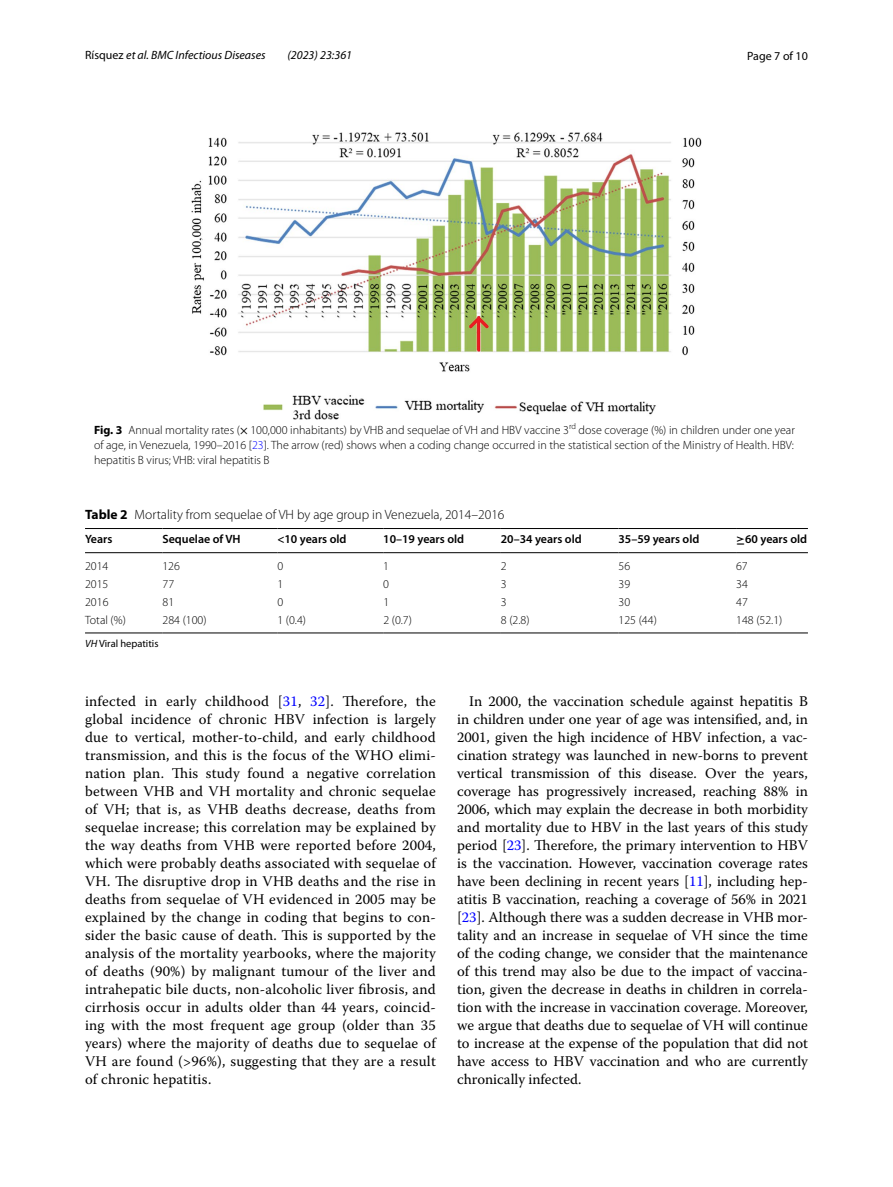
<style>
.page{position:relative;width:893px;height:1187px;background:#fff}
.page>*{position:absolute;margin:0;border:0;box-sizing:border-box;transform-origin:0 0}
.t1{font:14.7px/18px "Warnock Pro";letter-spacing:.01em;color:#000;text-align:justify}
.t2{font:300 13.5px "Myriad Pro";color:#000}
.t3{font:300 12px/15px "Myriad Pro";color:#000;text-align:justify}
.t4{font:600 12px "Myriad Pro";color:#000}
.t5{font:italic 12px "Myriad Pro";color:#000}
.t6{font:12px "Myriad Pro";color:#000}
.t7{font:10.5px "Myriad Pro";color:#000}
.s1{font-style:normal}
.s2{font-weight:700}
.s3{font-family:"STIX";font-weight:400}
.s4{color:#00f}
.s5{font-family:"SPSMTSYB Bold";font-weight:400}
.s6{font-style:italic}
</style>
<div class="page">
<img style="left:191px;top:133px;width:511px;height:286px">
<hr style="left:85px;top:528px;width:77px;height:1px;background:#000">
<hr style="left:85px;top:552px;width:77px;height:1px;background:#000">
<hr style="left:162px;top:528px;width:115px;height:1px;background:#000">
<hr style="left:162px;top:552px;width:115px;height:1px;background:#000">
<hr style="left:277px;top:528px;width:106px;height:1px;background:#000">
<hr style="left:277px;top:552px;width:106px;height:1px;background:#000">
<hr style="left:383px;top:528px;width:118px;height:1px;background:#000">
<hr style="left:383px;top:552px;width:118px;height:1px;background:#000">
<hr style="left:501px;top:528px;width:117px;height:1px;background:#000">
<hr style="left:501px;top:552px;width:117px;height:1px;background:#000">
<hr style="left:618px;top:528px;width:118px;height:1px;background:#000">
<hr style="left:618px;top:552px;width:118px;height:1px;background:#000">
<hr style="left:736px;top:528px;width:72px;height:1px;background:#000">
<hr style="left:736px;top:552px;width:72px;height:1px;background:#000">
<hr style="left:85px;top:632px;width:77px;height:1px;background:#000">
<hr style="left:162px;top:632px;width:115px;height:1px;background:#000">
<hr style="left:277px;top:632px;width:106px;height:1px;background:#000">
<hr style="left:383px;top:632px;width:118px;height:1px;background:#000">
<hr style="left:501px;top:632px;width:117px;height:1px;background:#000">
<hr style="left:618px;top:632px;width:118px;height:1px;background:#000">
<hr style="left:736px;top:632px;width:72px;height:1px;background:#000">
<p class="t5" style="left:85px;top:48px;width:182px"><span class="s1">Rísquez</span> et al. BMC Infectious Diseases</p>
<p class="t5" style="left:287px;top:48px;width:66px">(2023) 23:361</p>
<p class="t6" style="left:747px;top:48px;width:62px">Page 7 of 10</p>
<p class="t3" style="left:94px;top:423px;width:702px"><span class="s2">Fig. 3</span> Annual mortality rates (<span class="s3">×</span> 100,000 inhabitants) by VHB and sequelae of VH and HBV vaccine 3<sup>rd</sup> dose coverage (%) in children under one year of age, in Venezuela, 1990–2016 [<span class="s4">23</span>]. The arrow (red) shows when a coding change occurred in the statistical section of the Ministry of Health. HBV: hepatitis B virus; VHB: viral hepatitis B</p>
<p class="t2" style="left:85px;top:506px;width:421px"><span class="s2">Table 2</span> Mortality from sequelae of VH by age group in Venezuela, 2014–2016</p>
<p class="t4" style="left:85px;top:531px;width:29px">Years</p>
<p class="t4" style="left:162px;top:531px;width:80px">Sequelae of VH</p>
<p class="t4" style="left:277px;top:531px;width:71px">&lt;10 years old</p>
<p class="t4" style="left:383px;top:531px;width:82px">10–19 years old</p>
<p class="t4" style="left:501px;top:531px;width:82px">20–34 years old</p>
<p class="t4" style="left:618px;top:531px;width:82px">35–59 years old</p>
<p class="t4" style="left:736px;top:531px;width:73px"><span class="s5">≥</span>60 years old</p>
<p class="t3" style="left:85px;top:558px;width:25px">2014</p>
<p class="t3" style="left:162px;top:558px;width:19px">126</p>
<p class="t3" style="left:277px;top:558px;width:7px">0</p>
<p class="t3" style="left:383px;top:558px;width:7px">1</p>
<p class="t3" style="left:501px;top:558px;width:7px">2</p>
<p class="t3" style="left:618px;top:558px;width:13px">56</p>
<p class="t3" style="left:736px;top:558px;width:13px">67</p>
<p class="t3" style="left:85px;top:576px;width:25px">2015</p>
<p class="t3" style="left:162px;top:576px;width:13px">77</p>
<p class="t3" style="left:277px;top:576px;width:7px">1</p>
<p class="t3" style="left:383px;top:576px;width:7px">0</p>
<p class="t3" style="left:501px;top:576px;width:7px">3</p>
<p class="t3" style="left:618px;top:576px;width:13px">39</p>
<p class="t3" style="left:736px;top:576px;width:13px">34</p>
<p class="t3" style="left:85px;top:595px;width:25px">2016</p>
<p class="t3" style="left:162px;top:595px;width:13px">81</p>
<p class="t3" style="left:277px;top:595px;width:7px">0</p>
<p class="t3" style="left:383px;top:595px;width:7px">1</p>
<p class="t3" style="left:501px;top:595px;width:7px">3</p>
<p class="t3" style="left:619px;top:595px;width:13px">30</p>
<p class="t3" style="left:736px;top:595px;width:13px">47</p>
<p class="t3" style="left:85px;top:613px;width:42px">Total (%)</p>
<p class="t3" style="left:163px;top:613px;width:46px">284 (100)</p>
<p class="t3" style="left:277px;top:613px;width:30px">1 (0.4)</p>
<p class="t3" style="left:383px;top:613px;width:30px">2 (0.7)</p>
<p class="t3" style="left:501px;top:613px;width:30px">8 (2.8)</p>
<p class="t3" style="left:619px;top:613px;width:40px">125 (44)</p>
<p class="t3" style="left:736px;top:613px;width:48px">148 (52.1)</p>
<p class="t7" style="left:85px;top:637px;width:75px"><span class="s6">VH</span> Viral hepatitis</p>
<p class="t1" style="left:85px;top:691px;width:352px">infected in early childhood [<span class="s4">31</span>, <span class="s4">32</span>]. Therefore, the global incidence of chronic HBV infection is largely due to vertical, mother-to-child, and early childhood transmission, and this is the focus of the WHO elimi&shy;nation plan. This study found a negative correlation between VHB and VH mortality and chronic sequelae of VH; that is, as VHB deaths decrease, deaths from sequelae increase; this correlation may be explained by the way deaths from VHB were reported before 2004, which were probably deaths associated with sequelae of VH. The disruptive drop in VHB deaths and the rise in deaths from sequelae of VH evidenced in 2005 may be explained by the change in coding that begins to con&shy;sider the basic cause of death. This is supported by the analysis of the mortality yearbooks, where the majority of deaths (90%) by malignant tumour of the liver and intrahepatic bile ducts, non-alcoholic liver fibrosis, and cirrhosis occur in adults older than 44 years, coincid&shy;ing with the most frequent age group (older than 35 years) where the majority of deaths due to sequelae of VH are found (&gt;96%), suggesting that they are a result of chronic hepatitis.</p>
<p class="t1" style="left:457px;top:691px;width:352px;text-indent:12px">In 2000, the vaccination schedule against hepatitis B in children under one year of age was intensified, and, in 2001, given the high incidence of HBV infection, a vac&shy;cination strategy was launched in new-borns to prevent vertical transmission of this disease. Over the years, coverage has progressively increased, reaching 88% in 2006, which may explain the decrease in both morbidity and mortality due to HBV in the last years of this study period [<span class="s4">23</span>]. Therefore, the primary intervention to HBV is the vaccination. However, vaccination coverage rates have been declining in recent years [<span class="s4">11</span>], including hep&shy;atitis B vaccination, reaching a coverage of 56% in 2021 [<span class="s4">23</span>]. Although there was a sudden decrease in VHB mor&shy;tality and an increase in sequelae of VH since the time of the coding change, we consider that the maintenance of this trend may also be due to the impact of vaccina&shy;tion, given the decrease in deaths in children in correla&shy;tion with the increase in vaccination coverage. Moreover, we argue that deaths due to sequelae of VH will continue to increase at the expense of the population that did not have access to HBV vaccination and who are currently chronically infected.</p>
</div>
